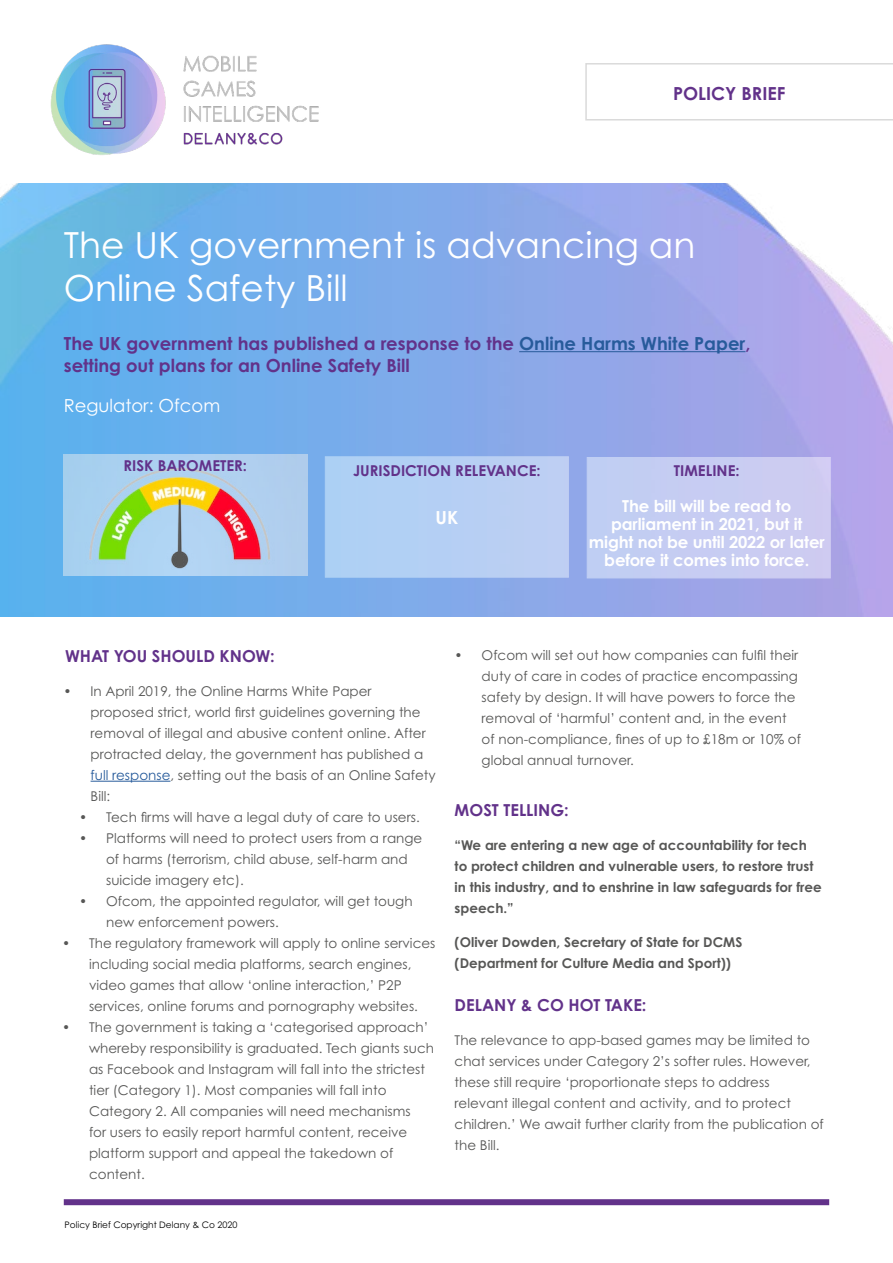
<style>
.page{position:relative;width:893px;height:1263px;background:#fff}
.page>*{position:absolute;margin:0;border:0;box-sizing:border-box;transform-origin:0 0}
.t1{font:36px/43.2px "Century Gothic Pro";color:#fff}
.t2{font:700 18px/21.6px "Century Gothic Pro";color:#62328a}
.t3{font:18px "Century Gothic Pro";color:#fff}
.t4{font:700 18px "Century Gothic Pro";color:#fff}
.t5{font:700 16.5px/18px "Century Gothic Pro";letter-spacing:-.01em;color:#fff;text-align:center}
.t6{font:700 16.5px "Century Gothic Pro";color:#62328a}
.t7{font:700 15px "Century Gothic Pro";color:#62328a}
.t8{font:13.5px/21px "Century Gothic Pro";color:#575756}
.t9{font:700 13.5px/21px "Century Gothic Pro";color:#575756}
.t10{font:9px "Century Gothic Pro";color:#000}
.s1{color:#275b9b}
</style>
<div class="page">
<img style="left:0;top:183px;width:893px;height:434px">
<img style="left:50px;top:44px;width:269px;height:111px">
<svg style="left:585px;top:63px;width:308px;height:58px"></svg>
<div style="left:325px;top:456px;width:244px;height:122px;background:#b4cff4"></div>
<div style="left:587px;top:457px;width:244px;height:121px;background:#c7ccf2;border:1px solid #fff"></div>
<hr style="left:519px;top:351px;width:226px;height:1px;background:#275b9b">
<hr style="left:91px;top:781px;width:79px;height:1px;background:#275b9b">
<div style="left:64px;top:1199px;width:765px;height:6px;background:#62328a"></div>
<img style="left:64px;top:455px;width:243px;height:121px">
<h2 class="t2" style="left:673px;top:83px;width:114px">POLICY BRIEF</h2>
<h1 class="t1" style="left:64px;top:223px;width:633px">The UK government is advancing an<br>Online Safety Bill</h1>
<h2 class="t2" style="left:64px;top:332px;width:688px">The UK government has published a response to the <span class="s1">Online Harms White Paper</span>, setting out plans for an Online Safety Bill</h2>
<h2 class="t3" style="left:64px;top:395px;width:158px">Regulator: Ofcom</h2>
<p class="t7" style="left:124px;top:456px;width:125px">RISK BAROMETER:</p>
<p class="t7" style="left:353px;top:461px;width:189px">JURISDICTION RELEVANCE:</p>
<h2 class="t4" style="left:435px;top:506px;width:24px">UK</h2>
<p class="t7" style="left:674px;top:461px;width:67px">TIMELINE:</p>
<p class="t5" style="left:589px;top:497px;width:237px">The bill will be read to parliament in 2021, but it might not be until 2022 or later before it comes into force.</p>
<p class="t6" style="left:65px;top:646px;width:211px">WHAT YOU SHOULD KNOW:</p>
<p class="t8" style="left:91px;top:680px;width:347px;text-indent:-27px">• In April 2019, the Online Harms White Paper proposed strict, world first guidelines governing the removal of illegal and abusive content online. After protracted delay, the government has published a <span class="s1">full response</span>, setting out the basis of an Online Safety Bill:</p>
<p class="t8" style="left:79px;top:806px;width:342px">• Tech firms will have a legal duty of care to users.</p>
<p class="t8" style="left:106px;top:827px;width:318px;text-indent:-27px">• Platforms will need to protect users from a range of harms (terrorism, child abuse, self-harm and suicide imagery etc).</p>
<p class="t8" style="left:106px;top:890px;width:308px;text-indent:-27px">• Ofcom, the appointed regulator, will get tough new enforcement powers.</p>
<p class="t8" style="left:89px;top:932px;width:348px;text-indent:-27px">• The regulatory framework will apply to online services including social media platforms, search engines, video games that allow ‘online interaction,’ P2P services, online forums and pornography websites.</p>
<p class="t8" style="left:89px;top:1016px;width:346px;text-indent:-27px">• The government is taking a ‘categorised approach’ whereby responsibility is graduated. Tech giants such as Facebook and Instagram will fall into the strictest tier (Category 1). Most companies will fall into Category 2. All companies will need mechanisms<br>for users to easily report harmful content, receive platform support and appeal the takedown of content.</p>
<p class="t10" style="left:65px;top:1219px;width:174px">Policy Brief Copyright Delany &amp; Co 2020</p>
<p class="t8" style="left:482px;top:644px;width:321px;text-indent:-27px">• Ofcom will set out how companies can fulfil their duty of care in codes of practice encompassing safety by design. It will have powers to force the removal of ‘harmful’ content and, in the event of non-compliance, fines of up to £18m or 10% of global annual turnover.</p>
<p class="t6" style="left:455px;top:800px;width:116px">MOST TELLING:</p>
<p class="t9" style="left:455px;top:834px;width:368px">“We are entering a new age of accountability for tech to protect children and vulnerable users, to restore trust in this industry, and to enshrine in law safeguards for free speech.”</p>
<p class="t9" style="left:455px;top:931px;width:289px">(Oliver Dowden, Secretary of State for DCMS (Department for Culture Media and Sport))</p>
<p class="t6" style="left:455px;top:994px;width:193px">DELANY &amp; CO HOT TAKE:</p>
<p class="t8" style="left:455px;top:1029px;width:371px">The relevance to app-based games may be limited to chat services under Category 2’s softer rules. However, these still require ‘proportionate steps to address relevant illegal content and activity, and to protect children.’ We await further clarity from the publication of the Bill.</p>
</div>
